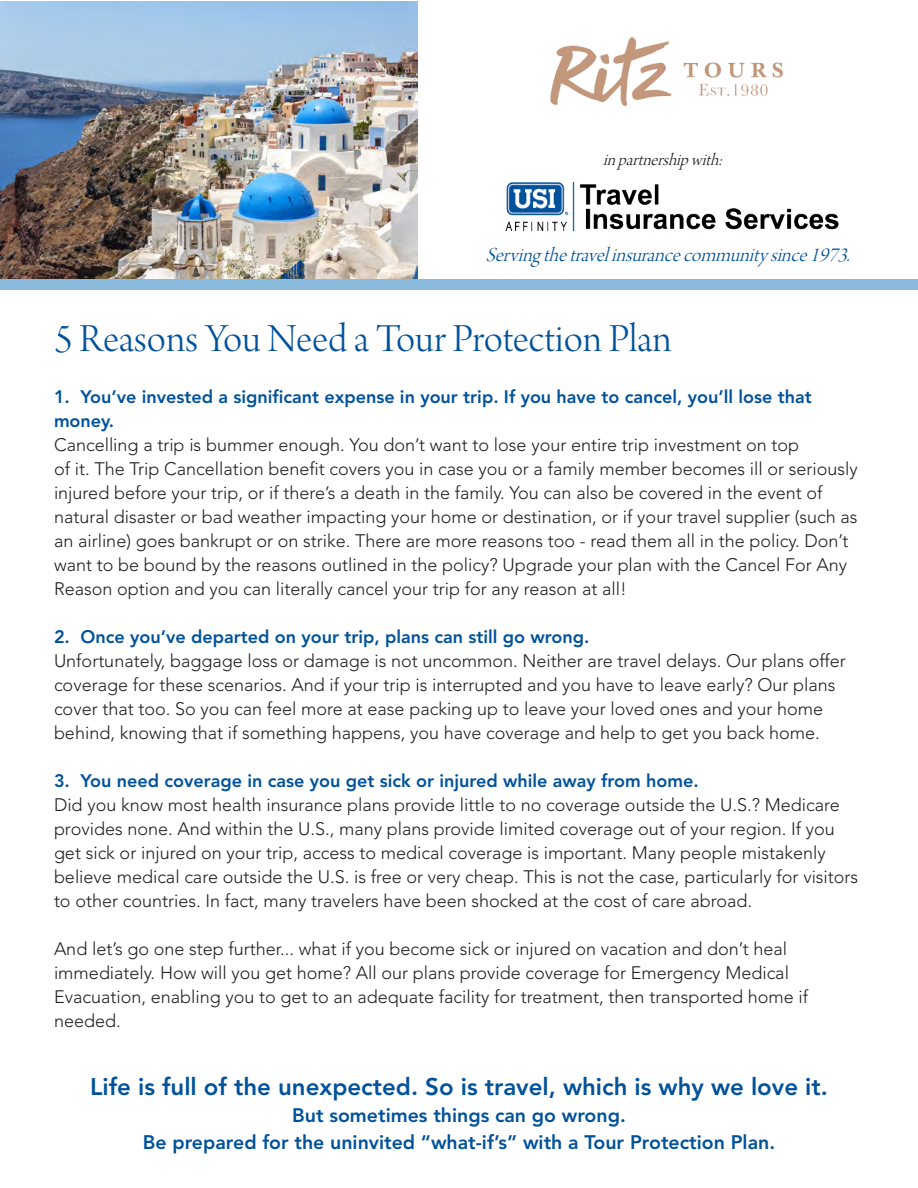
<style>
.page{position:relative;width:918px;height:1188px;background:#fff}
.page>*{position:absolute;margin:0;border:0;box-sizing:border-box;transform-origin:0 0}
.t1{font:42px "Arno Pro Light Display";color:#00529b}
.t2{font:800 24px "Avenir LT Std";color:#00529b}
.t3{font:italic 21px "Arno Pro Light Display";color:#00529b}
.t4{font:800 19.5px "Avenir LT Std";color:#00529b}
.t5{font:300 18px/24px "Avenir LT Std";color:#231f20}
.t6{font:800 18px/24px "Avenir LT Std";color:#00529b}
.t7{font:italic 18px "Arno Pro Light Display";color:#231f20}
</style>
<div class="page">
<img style="left:505px;top:183px;width:333px;height:47px">
<div style="left:0;top:279px;width:918px;height:10px;background:#89badc"></div>
<img style="left:0;top:1px;width:417px;height:277px">
<img style="left:550px;top:37px;width:234px;height:70px">
<p class="t7" style="left:603px;top:150px;width:126px">inpartnershipwith:</p>
<p class="t3" style="left:486px;top:243px;width:372px">Servingthetravelinsurancecommunitysince1973.</p>
<p class="t1" style="left:54px;top:316px;width:619px">5 Reasons You Need a Tour Protection Plan</p>
<p class="t6" style="left:54px;top:384px;width:759px">1. You’ve invested a significant expense in your trip. If you have to cancel, you’ll lose that money.</p>
<p class="t5" style="left:54px;top:432px;width:805px">Cancelling a trip is bummer enough. You don’t want to lose your entire trip investment on top<br>of it. The Trip Cancellation benefit covers you in case you or a family member becomes ill or seriously injured before your trip, or if there’s a death in the family. You can also be covered in the event of natural disaster or bad weather impacting your home or destination, or if your travel supplier (such as an airline) goes bankrupt or on strike. There are more reasons too - read them all in the policy. Don’t want to be bound by the reasons outlined in the policy? Upgrade your plan with the Cancel For Any Reason option and you can literally cancel your trip for any reason at all!</p>
<p class="t6" style="left:54px;top:624px;width:537px">2. Once you’ve departed on your trip, plans can still go wrong.</p>
<p class="t5" style="left:54px;top:648px;width:793px">Unfortunately, baggage loss or damage is not uncommon. Neither are travel delays. Our plans offer coverage for these scenarios. And if your trip is interrupted and you have to leave early? Our plans cover that too. So you can feel more at ease packing up to leave your loved ones and your home behind, knowing that if something happens, you have coverage and help to get you back home.</p>
<p class="t6" style="left:54px;top:768px;width:646px">3. You need coverage in case you get sick or injured while away from home.</p>
<p class="t5" style="left:54px;top:792px;width:806px">Did you know most health insurance plans provide little to no coverage outside the U.S.? Medicare provides none. And within the U.S., many plans provide limited coverage out of your region. If you get sick or injured on your trip, access to medical coverage is important. Many people mistakenly believe medical care outside the U.S. is free or very cheap. This is not the case, particularly for visitors to other countries. In fact, many travelers have been shocked at the cost of care abroad.</p>
<p class="t5" style="left:54px;top:936px;width:756px">And let’s go one step further... what if you become sick or injured on vacation and don’t heal immediately. How will you get home? All our plans provide coverage for Emergency Medical Evacuation, enabling you to get to an adequate facility for treatment, then transported home if needed.</p>
<p class="t2" style="left:90px;top:1072px;width:739px">Life is full of the unexpected. So is travel, which is why we love it.</p>
<p class="t4" style="left:292px;top:1104px;width:335px">But sometimes things can go wrong.</p>
<p class="t4" style="left:143px;top:1131px;width:634px">Be prepared for the uninvited “what-if’s” with a Tour Protection Plan.</p>
</div>
